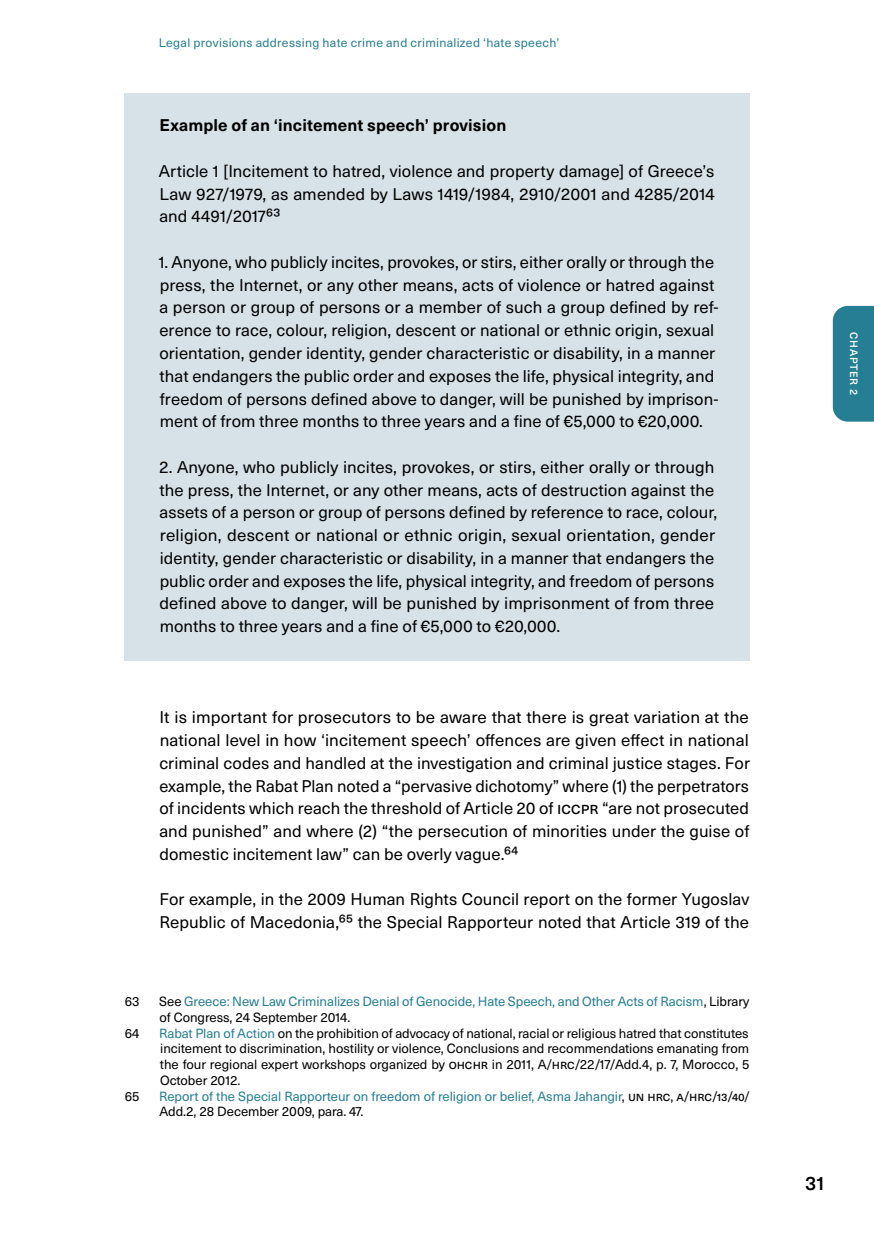
<style>
.page{position:relative;width:874px;height:1241px;background:#fff}
.page>*{position:absolute;margin:0;border:0;box-sizing:border-box;transform-origin:0 0}
.t1{font:500 19.25px "Neue Haas Unica W1 G";color:#000}
.ramka{font:16.62px/22.8px "Neue Haas Unica W1 G";letter-spacing:.005em;color:#000}
.body{font:16.62px/22.8px "Neue Haas Unica W1 G";letter-spacing:.005em;color:#000;text-align:justify}
.ramka-2{font:700 16.62px "Neue Haas Unica W1 G";letter-spacing:.005em;color:#000}
.przypisy{font:13.12px/15.8px "Neue Haas Unica W1 G";letter-spacing:-.005em;color:#000;text-align:justify}
.przypisy-2{font:13.12px/15.8px "Neue Haas Unica W1 G";letter-spacing:-.005em;color:#257e93}
.t2{font:12.25px "Neue Haas Unica W1 G";letter-spacing:.025em;color:#257e93}
.t3{font:500 10.5px "Neue Haas Unica W1 G";letter-spacing:.07em;color:#fff}
.s1{color:#000}
.s2{color:#257e93}
</style>
<div class="page">
<div style="left:832px;top:306px;width:41px;height:115px;background:#257e93"></div>
<div style="left:124px;top:94px;width:625px;height:66px;background:#d6e2e8"></div>
<div style="left:124px;top:139px;width:625px;height:112px;background:#d6e2e8"></div>
<div style="left:124px;top:230px;width:625px;height:226px;background:#d6e2e8"></div>
<div style="left:124px;top:435px;width:625px;height:225px;background:#d6e2e8"></div>
<p class="t2" style="left:159px;top:34px;width:402px">Legal provisions addressing hate crime and criminalized ‘hate speech’</p>
<p class="ramka-2" style="left:159px;top:113px;width:348px">Example of an ‘incitement speech’ provision</p>
<p class="ramka" style="left:159px;top:159px;width:557px;text-align:justify">Article 1 [Incitement to hatred, violence and property damage] of Greece’s Law 927/1979, as amended by Laws 1419/1984, 2910/2001 and 4285/2014 and 4491/201763</p>
<p class="ramka" style="left:159px;top:250px;width:561px">1. Anyone, who publicly incites, provokes, or stirs, either orally or through the press, the Internet, or any other means, acts of violence or hatred against a person or group of persons or a member of such a group defined by ref&shy;erence to race, colour, religion, descent or national or ethnic origin, sexual orientation, gender identity, gender characteristic or disability, in a manner that endangers the public order and exposes the life, physical integrity, and freedom of persons defined above to danger, will be punished by imprison&shy;ment of from three months to three years and a fine of €5,000 to €20,000.</p>
<p class="ramka" style="left:159px;top:454px;width:559px">2. Anyone, who publicly incites, provokes, or stirs, either orally or through the press, the Internet, or any other means, acts of destruction against the assets of a person or group of persons defined by reference to race, colour, religion, descent or national or ethnic origin, sexual orientation, gender identity, gender characteristic or disability, in a manner that endangers the public order and exposes the life, physical integrity, and freedom of persons defined above to danger, will be punished by imprisonment of from three months to three years and a fine of €5,000 to €20,000.</p>
<p class="body" style="left:159px;top:705px;width:592px">It is important for prosecutors to be aware that there is great variation at the national level in how ‘incitement speech’ offences are given effect in national criminal codes and handled at the investigation and criminal justice stages. For example, the Rabat Plan noted a “pervasive dichotomy” where (1) the perpetrators of incidents which reach the threshold of Article 20 of ICCPR “are not prosecuted and punished” and where (2) “the persecution of minorities under the guise of domestic incitement law” can be overly vague.64</p>
<p class="body" style="left:159px;top:887px;width:591px">For example, in the 2009 Human Rights Council report on the former Yugoslav<br>Republic of Macedonia,65 the Special Rapporteur noted that Article 319 of the</p>
<p class="przypisy" style="left:125px;top:992px;width:16px">63</p>
<p class="przypisy-2" style="left:159px;top:992px;width:591px"><span class="s1">See</span> Greece: New Law Criminalizes Denial of Genocide, Hate Speech, and Other Acts of Racism<span class="s1">, Library of Congress, 24 September 2014.</span></p>
<p class="przypisy" style="left:125px;top:1024px;width:16px">64</p>
<p class="przypisy" style="left:159px;top:1024px;width:591px"><span class="s2">Rabat Plan of Action</span> on the prohibition of advocacy of national, racial or religious hatred that constitutes incitement to discrimination, hostility or violence, Conclusions and recommendations emanating from the four regional expert workshops organized by OHCHR in 2011, A/HRC/22/17/Add.4, p. 7, Morocco, 5<br>October 2012.</p>
<p class="przypisy" style="left:125px;top:1087px;width:16px">65</p>
<p class="przypisy-2" style="left:159px;top:1087px;width:592px">Report of the Special Rapporteur on freedom of religion or belief, Asma Jahangir<span class="s1">, UN HRC, A/HRC/13/40/<br>Add.2, 28 December 2009, para. 47.</span></p>
<p class="t3" style="left:861px;top:332px;width:64px;rotate:90deg">CHAPTER 2</p>
<p class="t1" style="left:804px;top:1168px;width:21px">31</p>
</div>
